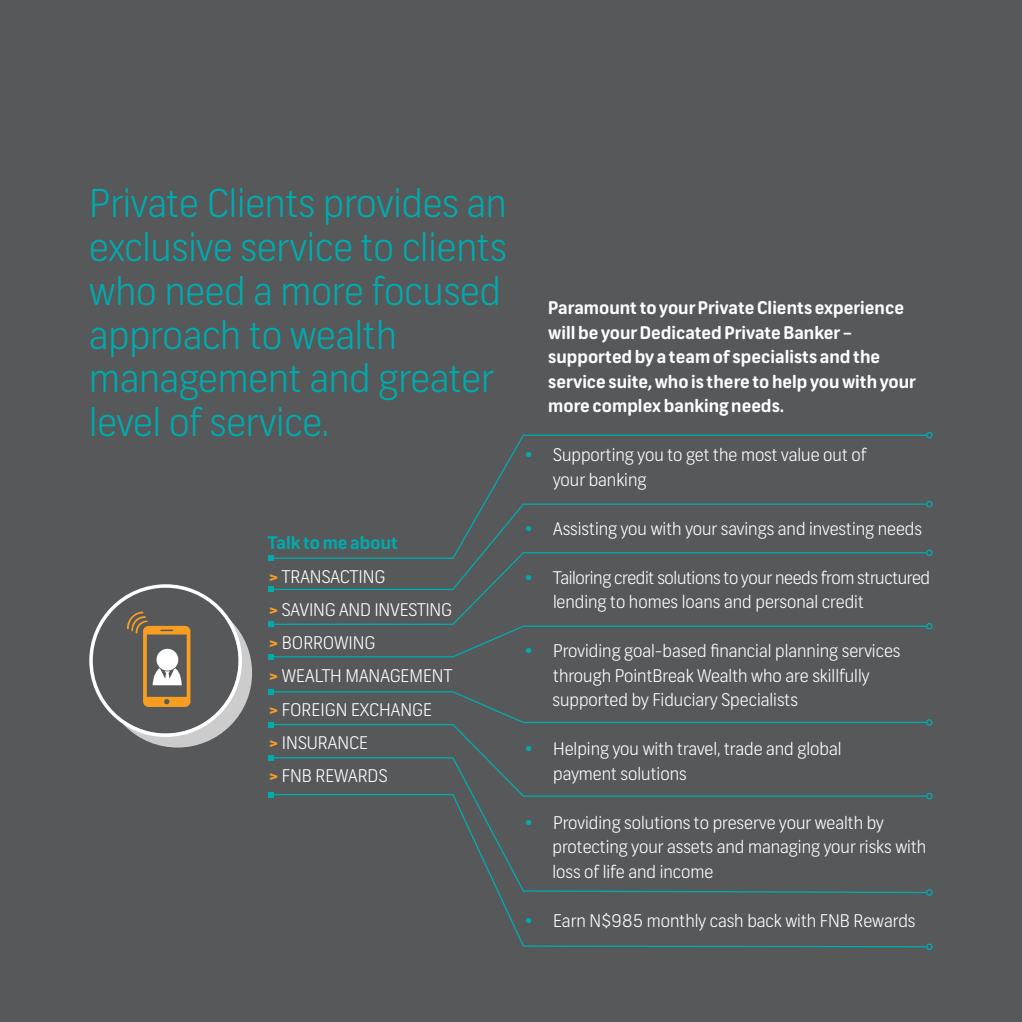
<style>
.page{position:relative;width:1022px;height:1022px;background:#57585a}
.page>*{position:absolute;margin:0;border:0;box-sizing:border-box;transform-origin:0 0}
.t1{font:300 38.5px/43.8px "FNB Sans";color:#00abad}
.t2{font:300 17.5px/24.5px "FNB Sans";color:#fff;text-align:center}
.t3{font:700 17.5px/24.5px "FNB Sans";color:#fff}
.t4{font:300 17.5px/24.5px "FNB Sans";letter-spacing:-.02em;color:#fff}
.t5{font:700 17.5px "FNB Sans";color:#00abad}
.s1{font-weight:700;color:#f79e21}
.s2{font-family:"Century Gothic";font-weight:700;color:#00abad}
</style>
<div class="page">
<div style="left:926px;top:501px;width:7px;height:6px;border:1px solid #00abad;border-radius:50%"></div>
<svg style="left:456px;top:434px;width:472px;height:117px"></svg>
<div style="left:926px;top:432px;width:7px;height:6px;border:1px solid #00abad;border-radius:50%"></div>
<svg style="left:269px;top:551px;width:659px;height:71px"></svg>
<div style="left:926px;top:549px;width:7px;height:7px;border:1px solid #00abad;border-radius:50%"></div>
<svg style="left:268px;top:622px;width:660px;height:37px"></svg>
<div style="left:926px;top:623px;width:7px;height:6px;border:1px solid #00abad;border-radius:50%"></div>
<div style="left:926px;top:719px;width:7px;height:7px;border:1px solid #00abad;border-radius:50%"></div>
<svg style="left:268px;top:689px;width:660px;height:38px"></svg>
<div style="left:926px;top:793px;width:7px;height:6px;border:1px solid #00abad;border-radius:50%"></div>
<svg style="left:269px;top:756px;width:252px;height:37px"></svg>
<svg style="left:268px;top:755px;width:5px;height:5px"></svg>
<div style="left:926px;top:889px;width:7px;height:7px;border:1px solid #00abad;border-radius:50%"></div>
<svg style="left:269px;top:793px;width:659px;height:155px"></svg>
<svg style="left:268px;top:792px;width:5px;height:5px"></svg>
<div style="left:926px;top:943px;width:7px;height:7px;border:1px solid #00abad;border-radius:50%"></div>
<svg style="left:89px;top:584px;width:163px;height:163px"></svg>
<div style="left:157px;top:649px;width:21px;height:22px;background:#fff;border-radius:50%"></div>
<p class="t1" style="left:89px;top:182px;width:419px">Private Clients provides an exclusive service to clients who need a more focused approach to wealth management and greater level of service.</p>
<p class="t5" style="left:268px;top:532px;width:132px">Talk to me about</p>
<p class="t2" style="left:268px;top:564px;width:119px"><span class="s1">&gt;</span> TRANSACTING</p>
<p class="t2" style="left:268px;top:597px;width:186px"><span class="s1">&gt;</span> SAVING AND INVESTING</p>
<p class="t2" style="left:268px;top:631px;width:109px"><span class="s1">&gt;</span> BORROWING</p>
<p class="t2" style="left:268px;top:664px;width:186px"><span class="s1">&gt;</span> WEALTH MANAGEMENT</p>
<p class="t2" style="left:268px;top:697px;width:166px"><span class="s1">&gt;</span> FOREIGN EXCHANGE</p>
<p class="t2" style="left:268px;top:730px;width:102px"><span class="s1">&gt;</span> INSURANCE</p>
<p class="t2" style="left:268px;top:764px;width:121px"><span class="s1">&gt;</span> FNB REWARDS</p>
<p class="t3" style="left:548px;top:296px;width:369px">Paramount to your Private Clients experience will be your Dedicated Private Banker – supported by a team of specialists and the service suite, who is there to help you with your more complex banking needs.</p>
<p class="t2" style="left:523px;top:443px;width:344px"><span class="s2">•</span> Supporting you to get the most value out of</p>
<p class="t2" style="left:553px;top:467px;width:95px">your banking</p>
<p class="t2" style="left:523px;top:516px;width:400px"><span class="s2">•</span> Assisting you with your savings and investing needs</p>
<p class="t4" style="left:553px;top:565px;width:378px;text-indent:-30px"><span class="s2">•</span> Tailoring credit solutions to your needs from structured lending to homes loans and personal credit</p>
<p class="t2" style="left:523px;top:639px;width:379px"><span class="s2">•</span> Providing goal-based financial planning services through PointBreak Wealth who are skillfully</p>
<p class="t2" style="left:552px;top:688px;width:247px">supported by Fiduciary Specialists</p>
<p class="t2" style="left:523px;top:737px;width:320px"><span class="s2">•</span> Helping you with travel, trade and global</p>
<p class="t2" style="left:553px;top:761px;width:135px">payment solutions</p>
<p class="t2" style="left:523px;top:810px;width:362px"><span class="s2">•</span> Providing solutions to preserve your wealth by</p>
<p class="t2" style="left:552px;top:835px;width:375px;text-align:left">protecting your assets and managing your risks with loss of life and income</p>
<p class="t2" style="left:523px;top:908px;width:394px"><span class="s2">•</span> Earn N$985 monthly cash back with FNB Rewards</p>
</div>
